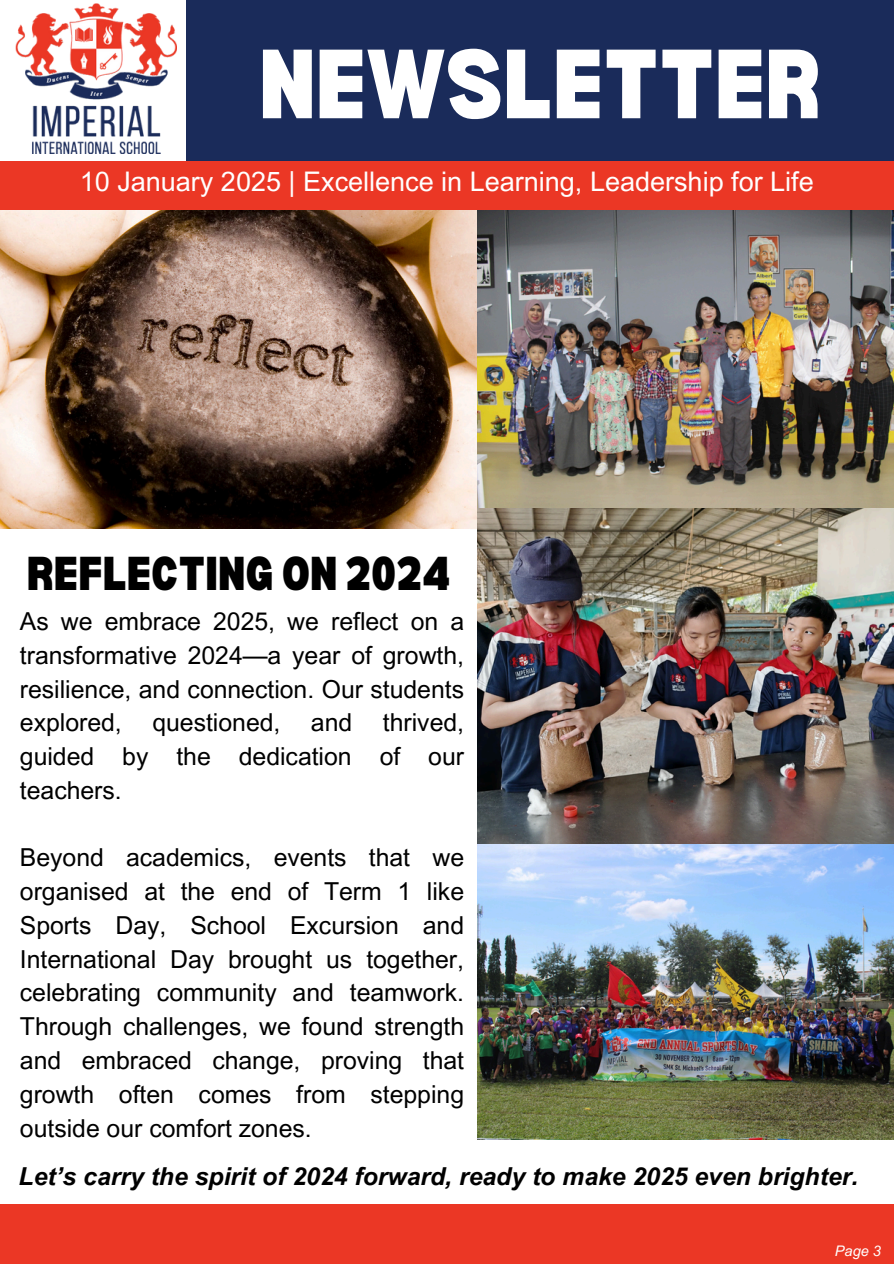
<style>
.page{position:relative;width:894px;height:1264px;background:#fff}
.page>*{position:absolute;margin:0;border:0;box-sizing:border-box;transform-origin:0 0}
.t1{font:900 semi-condensed 96px "Bernoru";color:#fff}
.t2{font:900 semi-condensed 46.5px "Bernoru";color:#000}
.t3{font:27px "Arial MT Pro";color:#fff}
.t4{font:24.75px/33.8px "Arial MT Pro";color:#000;text-align:justify}
.t5{font:italic 700 24.75px "Arial MT Pro";color:#000}
.t6{font:italic 14.55px "Arial MT Pro";color:#fff}
</style>
<div class="page">
<div style="left:186px;top:0;width:707px;height:163px;background:#1a2b5a"></div>
<div style="left:0;top:161px;width:893px;height:50px;background:#eb3725"></div>
<div style="left:0;top:1204px;width:893px;height:59px;background:#eb3725"></div>
<img style="left:16px;top:4px;width:161px;height:149px">
<img style="left:0;top:211px;width:477px;height:317px">
<img style="left:477px;top:211px;width:416px;height:928px">
<p class="t1" style="left:259px;top:29px;width:563px">NEWSLETTER</p>
<h1 class="t3" style="left:80px;top:171px;width:735px">10 January 2025 | Excellence in Learning, Leadership for Life</h1>
<h4 class="t2" style="left:27px;top:546px;width:425px">REFLECTING ON 2024</h4>
<p class="t4" style="left:20px;top:607px;width:445px">As we embrace 2025, we reflect on a transformative 2024—a year of growth, resilience, and connection. Our students explored, questioned, and thrived, guided by the dedication of our teachers.</p>
<p class="t4" style="left:20px;top:843px;width:445px">Beyond academics, events that we organised at the end of Term 1 like Sports Day, School Excursion and International Day brought us together, celebrating community and teamwork.<br>Through challenges, we found strength and embraced change, proving that growth often comes from stepping outside our comfort zones.</p>
<h2 class="t5" style="left:19px;top:1167px;width:841px">Let’s carry the spirit of 2024 forward, ready to make 2025 even brighter.</h2>
<p class="t6" style="left:834px;top:1244px;width:48px">Page 3</p>
</div>
